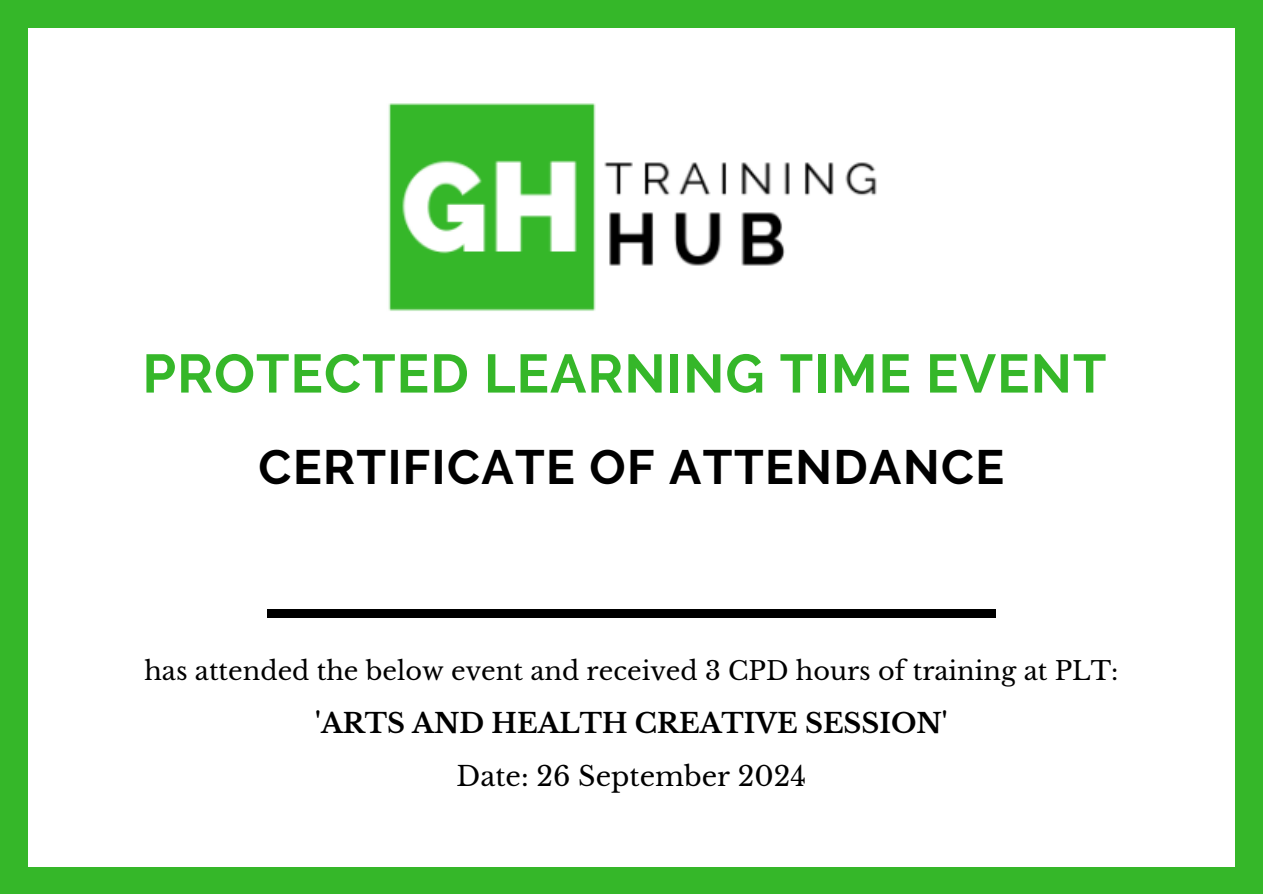
<style>
.page{position:relative;width:1263px;height:894px;background:#fff}
.page>*{position:absolute;margin:0;border:0;box-sizing:border-box;transform-origin:0 0}
.t1{font:700 54px "Raleway";letter-spacing:.02em;color:#35b729}
.t2{font:700 48px "Raleway";letter-spacing:.03em;color:#000}
.t3{font:700 27px "Libre Baskerville";color:#000}
.t4{font:27px "Libre Baskerville";color:#000}
.t5{font:25.5px "Libre Baskerville";color:#000}
</style>
<div class="page">
<div style="left:0;top:0;width:1263px;height:893px;background:#35b729"></div>
<div style="left:28px;top:28px;width:1206px;height:838px;background:#fff"></div>
<div style="left:267px;top:609px;width:729px;height:8px;background:#000"></div>
<img style="left:388px;top:103px;width:489px;height:208px">
<p class="t1" style="left:142px;top:341px;width:965px">PROTECTED LEARNING TIME EVENT</p>
<h1 class="t2" style="left:259px;top:438px;width:747px">CERTIFICATE OF ATTENDANCE</h1>
<h2 class="t5" style="left:144px;top:655px;width:976px">has attended the below event and received 3 CPD hours of training at PLT:</h2>
<h1 class="t3" style="left:315px;top:706px;width:634px">'ARTS AND HEALTH CREATIVE SESSION'</h1>
<h2 class="t4" style="left:457px;top:759px;width:351px">Date: 26 September 2024</h2>
</div>
